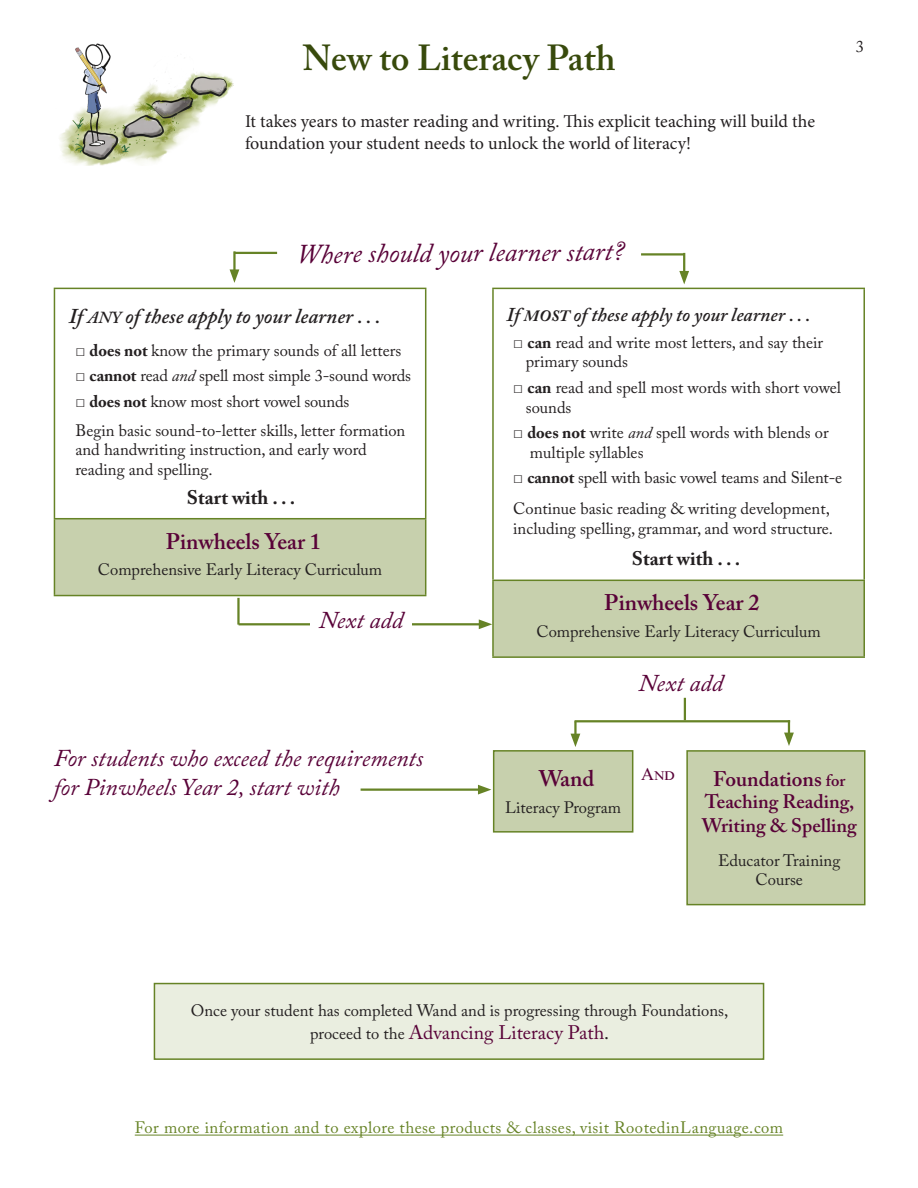
<style>
.page{position:relative;width:918px;height:1188px;background:#fff}
.page>*{position:absolute;margin:0;border:0;box-sizing:border-box;transform-origin:0 0}
.Regular_print{font:600 36px "Adobe Caslon Pro";color:#384a0c}
.Ed_Questions{font:italic 27px "Adobe Caslon Pro";color:#590238}
.Ed_Questions-2{font:italic 24px/28.8px "Adobe Caslon Pro";color:#590238}
.Section_Title{font:600 22.5px "Adobe Caslon Pro";color:#590238}
.Regular_print-2{font:italic 600 21px "Adobe Caslon Pro";color:#231f20}
.Section_Title-2{font:600 21px "Adobe Caslon Pro";color:#590238}
.Regular_print-3{font:19.5px "Adobe Caslon Pro";color:#590238}
.Regular_print-4{font:italic 600 19.5px "Adobe Caslon Pro";color:#231f20}
.Section_Title-3{font:600 19.5px/23.4px "Adobe Caslon Pro";color:#590238}
.Regular_print-5{font:700 19.5px "Adobe Caslon Pro";color:#231f20}
.t1{font:18px/21.6px "Minion Pro";color:#231f20}
.Ed_Questions-3{font:18px "Times New Roman";color:#590238}
.Regular_print-6{font:16.5px/19.8px "Adobe Caslon Pro";color:#231f20}
.Regular_print-7{font:16.5px "Adobe Caslon Pro";letter-spacing:.03em;color:#668326}
.s1{font-size:16.8px}
.s2{font-family:"Century Gothic"}
.s3{font-weight:700}
.s4{font-style:italic}
.s5{font-weight:700;font-size:15.75px}
.s6{font-size:16.5px}
.s7{font-size:16.5px;color:#231f20}
.s8{color:#231f20}
</style>
<div class="page">
<img style="left:59px;top:43px;width:174px;height:122px">
<hr style="left:135px;top:1135px;width:648px;height:1px;background:#668326">
<hr style="left:233px;top:251px;width:3px;height:23px;background:#668326">
<svg style="left:230px;top:269px;width:9px;height:14px"></svg>
<hr style="left:234px;top:252px;width:43px;height:2px;background:#668326">
<hr style="left:683px;top:253px;width:2px;height:22px;background:#668326">
<svg style="left:679px;top:271px;width:10px;height:13px"></svg>
<hr style="left:641px;top:253px;width:43px;height:3px;background:#668326">
<div style="left:687px;top:751px;width:178px;height:154px;background:#c7d0ad"></div>
<div style="left:686px;top:750px;width:180px;height:155px;border:2px solid #668326"></div>
<div style="left:494px;top:751px;width:139px;height:81px;background:#c7d0ad"></div>
<div style="left:493px;top:750px;width:140px;height:83px;border:2px solid #668326"></div>
<div style="left:154px;top:984px;width:610px;height:75px;background:#eaeee0"></div>
<div style="left:154px;top:983px;width:610px;height:77px;border:2px solid #668326"></div>
<hr style="left:684px;top:698px;width:2px;height:22px;background:#668326">
<hr style="left:574px;top:721px;width:3px;height:17px;background:#668326">
<svg style="left:571px;top:734px;width:9px;height:13px"></svg>
<svg style="left:784px;top:720px;width:10px;height:26px"></svg>
<hr style="left:575px;top:720px;width:215px;height:2px;background:#668326">
<div style="left:493px;top:580px;width:371px;height:77px;background:#c7d0ad"></div>
<hr style="left:492px;top:581px;width:2px;height:75px;background:#668326">
<hr style="left:863px;top:581px;width:2px;height:75px;background:#668326">
<hr style="left:492px;top:656px;width:373px;height:2px;background:#668326">
<hr style="left:492px;top:288px;width:373px;height:1px;background:#668326">
<hr style="left:492px;top:289px;width:2px;height:291px;background:#668326">
<hr style="left:863px;top:289px;width:2px;height:291px;background:#668326">
<hr style="left:492px;top:580px;width:373px;height:1px;background:#668326">
<div style="left:54px;top:519px;width:372px;height:77px;background:#c7d0ad"></div>
<hr style="left:54px;top:519px;width:1px;height:76px;background:#668326">
<hr style="left:425px;top:519px;width:1px;height:76px;background:#668326">
<hr style="left:54px;top:595px;width:372px;height:1px;background:#668326">
<hr style="left:54px;top:288px;width:372px;height:1px;background:#668326">
<hr style="left:54px;top:289px;width:1px;height:229px;background:#668326">
<hr style="left:425px;top:289px;width:1px;height:229px;background:#668326">
<hr style="left:54px;top:518px;width:372px;height:1px;background:#668326">
<hr style="left:237px;top:598px;width:3px;height:27px;background:#668326">
<hr style="left:239px;top:623px;width:244px;height:2px;background:#668326">
<svg style="left:479px;top:619px;width:13px;height:10px"></svg>
<div style="left:310px;top:611px;width:102px;height:28px;background:#fff"></div>
<hr style="left:361px;top:789px;width:121px;height:2px;background:#668326">
<svg style="left:478px;top:785px;width:13px;height:10px"></svg>
<p class="Regular_print" style="left:303px;top:36px;width:314px">New to Literacy Path</p>
<p class="t1" style="left:245px;top:111px;width:571px">It takes years to master reading and writing. This explicit teaching will build the foundation your student needs to unlock the world of literacy!</p>
<p class="Regular_print-6" style="left:856px;top:36px;width:10px">3</p>
<p class="Ed_Questions" style="left:296px;top:239px;width:329px;rotate:-1deg">Where should your learner start?</p>
<p class="Regular_print-2" style="left:69px;top:303px;width:313px">If <span class="s1">any</span> of these apply to your learner . . .</p>
<p class="Regular_print-6" style="left:75px;top:340px;width:327px"><span class="s2">□</span> <span class="s3">does not</span> know the primary sounds of all letters</p>
<p class="Regular_print-6" style="left:75px;top:366px;width:337px"><span class="s2">□</span> <span class="s3">cannot</span> read <span class="s4">and</span> spell most simple 3-sound words</p>
<p class="Regular_print-6" style="left:75px;top:391px;width:275px"><span class="s2">□</span> <span class="s3">does not</span> know most short vowel sounds</p>
<p class="Regular_print-6" style="left:75px;top:420px;width:331px">Begin basic sound-to-letter skills, letter formation and handwriting instruction, and early word</p>
<p class="Regular_print-6" style="left:75px;top:460px;width:139px">reading and spelling.</p>
<p class="Regular_print-5" style="left:187px;top:486px;width:110px">Start with . . .</p>
<p class="Section_Title" style="left:166px;top:528px;width:157px">Pinwheels Year 1</p>
<p class="Regular_print-6" style="left:98px;top:560px;width:286px">Comprehensive Early Literacy Curriculum</p>
<p class="Ed_Questions-2" style="left:319px;top:606px;width:86px">Next add</p>
<p class="Regular_print-4" style="left:506px;top:303px;width:305px">If <span class="s5">MOST</span> of these apply to your learner . . .</p>
<p class="Regular_print-6" style="left:513px;top:332px;width:312px"><span class="s2">□</span> <span class="s3">can</span> read and write most letters, and say their</p>
<p class="Regular_print-6" style="left:526px;top:352px;width:104px">primary sounds</p>
<p class="Regular_print-6" style="left:513px;top:377px;width:329px"><span class="s2">□</span> <span class="s3">can</span> read and spell most words with short vowel</p>
<p class="Regular_print-6" style="left:526px;top:397px;width:47px">sounds</p>
<p class="Regular_print-6" style="left:513px;top:423px;width:317px"><span class="s2">□</span> <span class="s3">does not</span> write <span class="s4">and</span> spell words with blends or</p>
<p class="Regular_print-6" style="left:530px;top:442px;width:115px">multiple syllables</p>
<p class="Regular_print-6" style="left:513px;top:468px;width:331px"><span class="s2">□</span> <span class="s3">cannot</span> spell with basic vowel teams and Silent-e</p>
<p class="Regular_print-6" style="left:513px;top:499px;width:321px">Continue basic reading &amp; writing development, including spelling, grammar, and word structure.</p>
<p class="Regular_print-5" style="left:632px;top:547px;width:110px">Start with . . .</p>
<p class="Section_Title" style="left:604px;top:589px;width:157px">Pinwheels Year 2</p>
<p class="Regular_print-6" style="left:536px;top:621px;width:286px">Comprehensive Early Literacy Curriculum</p>
<p class="Ed_Questions-2" style="left:639px;top:669px;width:86px">Next add</p>
<p class="Ed_Questions-2" style="left:54px;top:744px;width:371px">For students who exceed the requirements for Pinwheels Year 2, start with</p>
<p class="Section_Title" style="left:539px;top:765px;width:57px">Wand</p>
<p class="Ed_Questions-3" style="left:641px;top:761px;width:35px">And</p>
<p class="Regular_print-6" style="left:505px;top:797px;width:118px">Literacy Program</p>
<p class="Section_Title-2" style="left:713px;top:766px;width:134px">Foundations <span class="s6">for</span></p>
<p class="Section_Title-3" style="left:702px;top:790px;width:157px">Teaching Reading,<br>Writing &amp; Spelling</p>
<p class="Regular_print-6" style="left:718px;top:850px;width:124px">Educator Training</p>
<p class="Regular_print-6" style="left:756px;top:870px;width:49px">Course</p>
<p class="Regular_print-6" style="left:191px;top:1000px;width:539px">Once your student has completed Wand and is progressing through Foundations,</p>
<p class="Regular_print-3" style="left:310px;top:1021px;width:301px"><span class="s7">proceed to the</span> Advancing Literacy Path<span class="s8">.</span></p>
<p class="Regular_print-7" style="left:135px;top:1118px;width:650px">For more information and to explore these products &amp; classes, visit RootedinLanguage.com</p>
</div>
